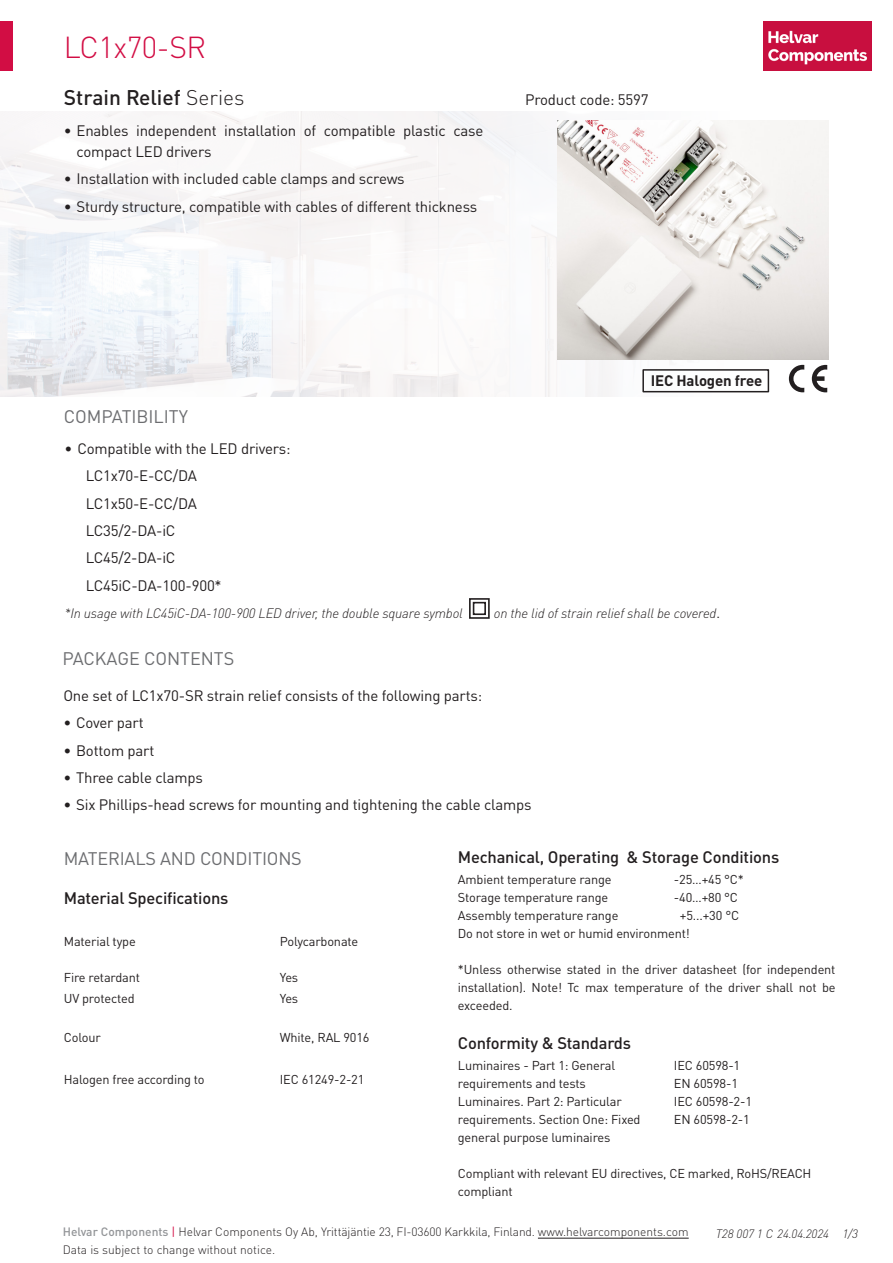
<style>
.page{position:relative;width:893px;height:1263px;background:#fff}
.page>*{position:absolute;margin:0;border:0;box-sizing:border-box;transform-origin:0 0}
.HELVAR_Small_Heading_DIN{font:300 30px "DIN Pro";letter-spacing:-.01em;color:#d20d44}
.headlineO{font:500 21px "DIN Pro";color:#231f20}
.HELVAR_Subheads_Gray{font:18px "DIN Pro";color:#6c6d70}
.Data_subheads{font:18px "DIN Pro";letter-spacing:-.01em;color:#6c6d70}
.Data_bread{font:500 16.5px "DIN Pro";letter-spacing:-.01em;color:#231f20}
.Data_subheads-2{font:500 16.5px "DIN Pro";letter-spacing:-.01em;color:#231f20}
.new{font:15px/21px "DIN Pro";letter-spacing:-.01em;color:#231f20}
.HELVAR_Subheads_Gray-2{font:700 15px "DIN Pro";letter-spacing:-.01em;color:#231f20}
.new-2{font:italic 300 13.5px "DIN Pro";letter-spacing:-.01em;color:#231f20}
.Data_bread-2{font:12.75px/18px "DIN Pro";letter-spacing:-.01em;color:#231f20;text-align:justify}
.t1{font:300 12px/18px "DIN Pro";color:#231f20}
.Documnetn_number{font:italic 300 12px "DIN Pro";letter-spacing:-.01em;color:#231f20}
.s1{font-weight:300}
.s2{font-weight:400;font-style:normal}
.s3{font-weight:500;color:#939598}
.s4{font-weight:400;color:#d20d44}
</style>
<div class="page">
<div style="left:0;top:21px;width:13px;height:50px;background:#d20d44"></div>
<img style="left:763px;top:21px;width:109px;height:50px">
<svg style="left:789px;top:365px;width:38px;height:27px"></svg>
<hr style="left:538px;top:1238px;width:151px;height:1px;background:#231f20">
<img style="left:0;top:112px;width:772px;height:285px">
<div style="left:642px;top:369px;width:127px;height:23px;border:2px solid #231f20"></div>
<img style="left:557px;top:120px;width:272px;height:239px">
<div style="left:469px;top:598px;width:21px;height:21px;border:2px solid #231f20"></div>
<div style="left:473px;top:602px;width:13px;height:13px;border:2px solid #231f20"></div>
<p class="HELVAR_Small_Heading_DIN" style="left:64px;top:24px;width:144px">LC1x70-SR</p>
<p class="headlineO" style="left:64px;top:80px;width:182px">Strain Relief <span class="s1">Series</span></p>
<p class="new" style="left:77px;top:118px;width:408px;text-indent:-13px">• Enables independent installation of compatible plastic case compact LED drivers</p>
<p class="new" style="left:64px;top:167px;width:342px">• Installation with included cable clamps and screws</p>
<p class="new" style="left:64px;top:194px;width:415px">• Sturdy structure, compatible with cables of different thickness</p>
<p class="new" style="left:525px;top:88px;width:125px">Product code: 5597</p>
<p class="HELVAR_Subheads_Gray" style="left:64px;top:402px;width:126px">COMPATIBILITY</p>
<p class="HELVAR_Subheads_Gray-2" style="left:651px;top:368px;width:113px">IEC Halogen free</p>
<p class="new" style="left:65px;top:436px;width:227px">• Compatible with the LED drivers:</p>
<p class="new" style="left:86px;top:464px;width:113px">LC1x70-E-CC/DA</p>
<p class="new" style="left:86px;top:491px;width:113px">LC1x50-E-CC/DA</p>
<p class="new" style="left:86px;top:519px;width:91px">LC35/2-DA-iC</p>
<p class="new" style="left:86px;top:546px;width:91px">LC45/2-DA-iC</p>
<p class="new" style="left:86px;top:573px;width:137px">LC45iC-DA-100-900*</p>
<p class="new-2" style="left:65px;top:603px;width:400px">*In usage with LC45iC-DA-100-900 LED driver, the double square symbol</p>
<p class="new-2" style="left:494px;top:603px;width:228px">on the lid of strain relief shall be covered<span class="s2">.</span></p>
<p class="HELVAR_Subheads_Gray" style="left:62px;top:644px;width:173px">PACKAGE CONTENTS</p>
<p class="new" style="left:63px;top:683px;width:420px">One set of LC1x70-SR strain relief consists of the following parts:</p>
<p class="new" style="left:63px;top:711px;width:82px">• Cover part</p>
<p class="new" style="left:63px;top:738px;width:93px">• Bottom part</p>
<p class="new" style="left:63px;top:766px;width:141px">• Three cable clamps</p>
<p class="new" style="left:63px;top:793px;width:470px">• Six Phillips-head screws for mounting and tightening the cable clamps</p>
<p class="Data_subheads-2" style="left:458px;top:844px;width:323px">Mechanical, Operating &amp; Storage Conditions</p>
<p class="Data_bread-2" style="left:458px;top:869px;width:155px">Ambient temperature range</p>
<p class="Data_bread-2" style="left:674px;top:869px;width:72px">-25…+45 °C*</p>
<p class="Data_bread-2" style="left:458px;top:887px;width:152px">Storage temperature range</p>
<p class="Data_bread-2" style="left:674px;top:887px;width:66px">-40…+80 °C</p>
<p class="Data_bread-2" style="left:458px;top:905px;width:162px">Assembly temperature range</p>
<p class="Data_bread-2" style="left:680px;top:905px;width:61px">+5...+30 °C</p>
<p class="Data_bread-2" style="left:458px;top:923px;width:233px">Do not store in wet or humid environment!</p>
<p class="Data_bread-2" style="left:458px;top:959px;width:379px">*Unless otherwise stated in the driver datasheet (for independent installation). Note! Tc max temperature of the driver shall not be exceeded.</p>
<p class="Data_bread" style="left:458px;top:1030px;width:175px">Conformity &amp; Standards</p>
<p class="Data_bread-2" style="left:458px;top:1055px;width:159px">Luminaires - Part 1: General</p>
<p class="Data_bread-2" style="left:674px;top:1055px;width:68px">IEC 60598-1</p>
<p class="Data_bread-2" style="left:458px;top:1073px;width:130px">requirements and tests</p>
<p class="Data_bread-2" style="left:674px;top:1073px;width:66px">EN 60598-1</p>
<p class="Data_bread-2" style="left:458px;top:1091px;width:165px">Luminaires. Part 2: Particular</p>
<p class="Data_bread-2" style="left:674px;top:1091px;width:80px">IEC 60598-2-1</p>
<p class="Data_bread-2" style="left:458px;top:1109px;width:184px">requirements. Section One: Fixed</p>
<p class="Data_bread-2" style="left:674px;top:1109px;width:77px">EN 60598-2-1</p>
<p class="Data_bread-2" style="left:458px;top:1127px;width:154px">general purpose luminaires</p>
<p class="Data_bread-2" style="left:458px;top:1163px;width:355px">Compliant with relevant EU directives, CE marked, RoHS/REACH</p>
<p class="Data_bread-2" style="left:458px;top:1181px;width:56px">compliant</p>
<p class="Data_subheads" style="left:64px;top:844px;width:240px">MATERIALS AND CONDITIONS</p>
<p class="Data_bread" style="left:64px;top:885px;width:166px">Material Specifications</p>
<p class="Data_bread-2" style="left:64px;top:931px;width:74px">Material type</p>
<p class="Data_bread-2" style="left:280px;top:931px;width:80px">Polycarbonate</p>
<p class="Data_bread-2" style="left:64px;top:967px;width:78px">Fire retardant</p>
<p class="Data_bread-2" style="left:280px;top:967px;width:20px">Yes</p>
<p class="Data_bread-2" style="left:64px;top:988px;width:72px">UV protected</p>
<p class="Data_bread-2" style="left:280px;top:988px;width:20px">Yes</p>
<p class="Data_bread-2" style="left:64px;top:1027px;width:39px">Colour</p>
<p class="Data_bread-2" style="left:280px;top:1027px;width:91px">White, RAL 9016</p>
<p class="Data_bread-2" style="left:64px;top:1069px;width:142px">Halogen free according to</p>
<p class="Data_bread-2" style="left:280px;top:1069px;width:86px">IEC 61249-2-21</p>
<p class="t1" style="left:63px;top:1222px;width:627px"><span class="s3">Helvar Components</span> <span class="s4">|</span> Helvar Components Oy Ab, Yrittäjäntie 23, FI-03600 Karkkila, Finland. www.helvarcomponents.com<br>Data is subject to change without notice.</p>
<p class="Documnetn_number" style="left:716px;top:1224px;width:144px">T28 007 1 C 24.04.2024 1/3</p>
</div>
